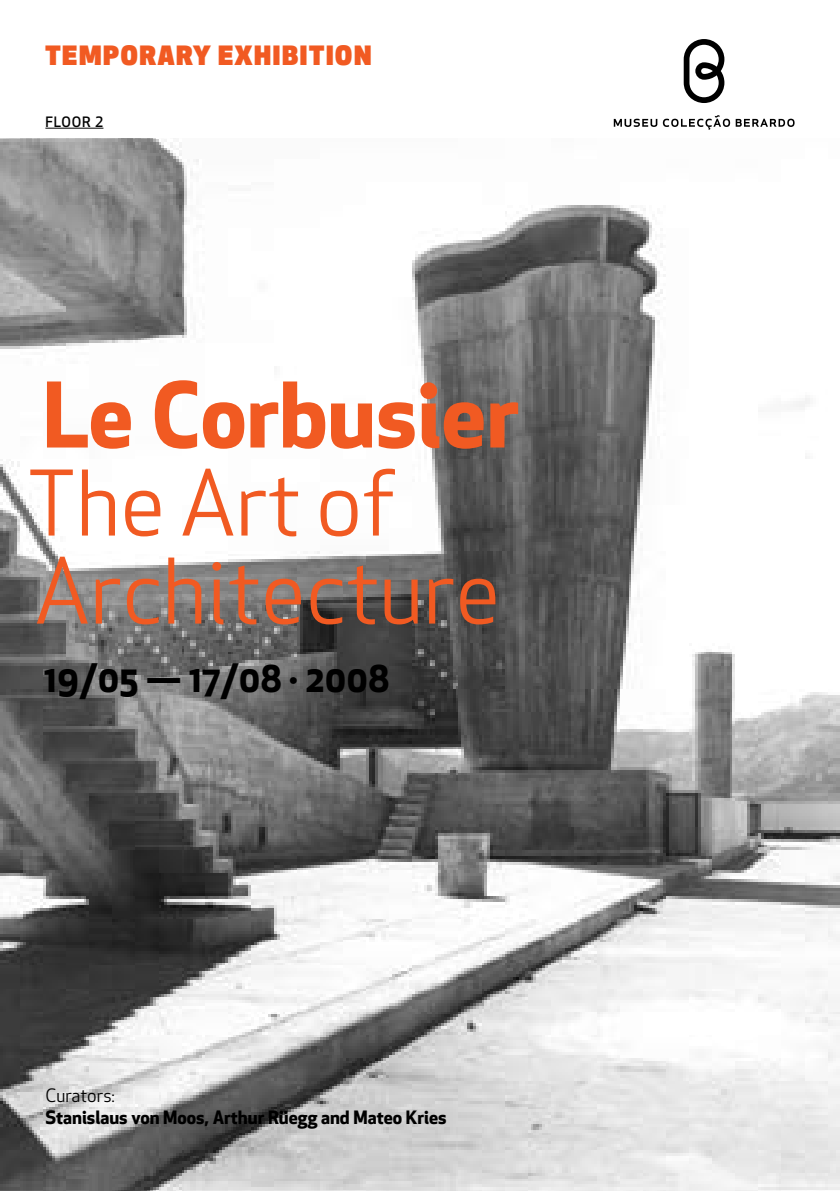
<style>
.page{position:relative;width:840px;height:1191px;background:#fff}
.page>*{position:absolute;margin:0;border:0;box-sizing:border-box;transform-origin:0 0}
.t1{font:88px/88px "Apex New";color:#f15a22}
.t2{font:700 88px "Apex New";color:#f15a22}
.t3{font:700 36px "Apex New";color:#000}
.t4{font:900 26px "Apex New";letter-spacing:.065em;color:#f15a22}
.t5{font:700 18px "Apex New";color:#000}
.t6{font:18px "Apex New";color:#000}
.t7{font:500 14px "Apex New";letter-spacing:.06em;color:#000}
</style>
<div class="page">
<img style="left:0;top:139px;width:839px;height:1052px">
<hr style="left:45px;top:128px;width:58px;height:1px;background:#000">
<svg style="left:683px;top:39px;width:41px;height:64px"></svg>
<svg style="left:613px;top:115px;width:116px;height:15px"></svg>
<svg style="left:735px;top:119px;width:59px;height:8px"></svg>
<h3 class="t4" style="left:45px;top:38px;width:327px">TEMPORARY EXHIBITION</h3>
<p class="t7" style="left:45px;top:112px;width:60px">FLOOR 2</p>
<h1 class="t2" style="left:43px;top:351px;width:477px">Le Corbusier</h1>
<h1 class="t1" style="left:27px;top:459px;width:474px">The Art of<br>Architecture</h1>
<h2 class="t3" style="left:44px;top:652px;width:347px">19/05 — 17/08 · 2008</h2>
<p class="t6" style="left:45px;top:1083px;width:71px">Curators:</p>
<p class="t5" style="left:45px;top:1104px;width:402px">Stanislaus von Moos, Arthur Rüegg and Mateo Kries</p>
</div>
